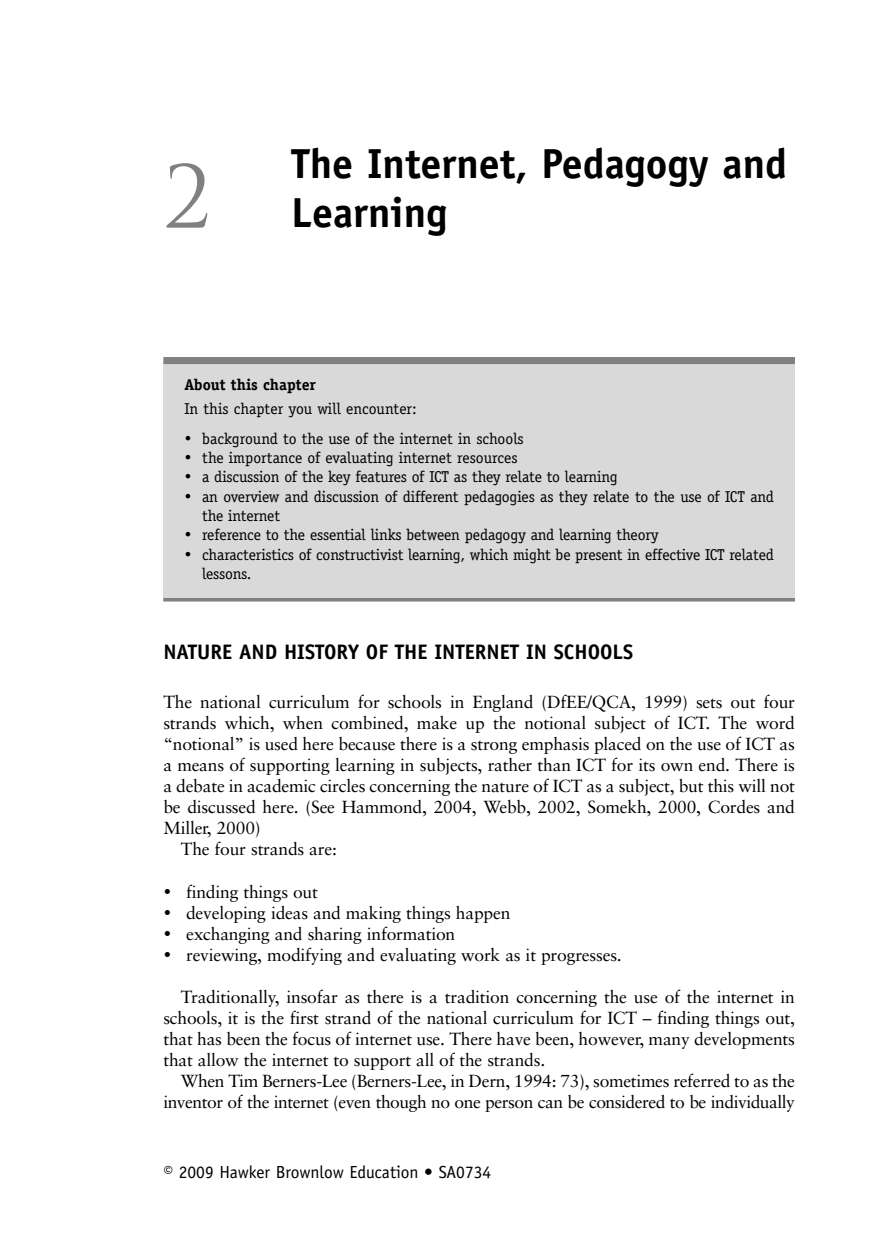
<style>
.page{position:relative;width:893px;height:1241px;background:#fff}
.page>*{position:absolute;margin:0;border:0;box-sizing:border-box;transform-origin:0 0}
.t1{font:84px "Trajan Pro";color:#808080}
.t2{font:700 42px/49px "Officina Sans";color:#000}
.t3{font:700 21px "Officina Sans";color:#000}
.t4{font:17.5px "Sabon";letter-spacing:-.01em;color:#000}
.t5{font:17.5px "Sabon";letter-spacing:-.03em;color:#000}
.t6{font:17.5px "Officina Sans";color:#000}
.t7{font:15.75px/19.2px "Officina Serif Std";letter-spacing:-.01em;color:#000}
.s1{font-weight:700}
</style>
<div class="page">
<div style="left:163px;top:362px;width:632px;height:238px;background:#d9d9d9"></div>
<div style="left:163px;top:357px;width:632px;height:7px;background:#808080"></div>
<hr style="left:163px;top:598px;width:632px;height:3px;background:#808080">
<p class="t1" style="left:163px;top:149px;width:49px">2</p>
<p class="t2" style="left:291px;top:142px;width:497px">The Internet, Pedagogy and<br>Learning</p>
<p class="t7" style="left:184px;top:373px;width:234px;line-height:24.5px"><span class="s1">About this chapter<br></span>In this chapter you will encounter:</p>
<p class="t7" style="left:184px;top:430px;width:341px">• background to the use of the internet in schools</p>
<p class="t7" style="left:184px;top:449px;width:335px">• the importance of evaluating internet resources</p>
<p class="t7" style="left:184px;top:469px;width:435px">• a discussion of the key features of ICT as they relate to learning</p>
<p class="t7" style="left:202px;top:488px;width:573px;text-indent:-18px">• an overview and discussion of different pedagogies as they relate to the use of ICT and the internet</p>
<p class="t7" style="left:184px;top:526px;width:476px">• reference to the essential links between pedagogy and learning theory</p>
<p class="t7" style="left:202px;top:546px;width:573px;text-indent:-18px">• characteristics of constructivist learning, which might be present in effective ICT related lessons.</p>
<p class="t3" style="left:163px;top:644px;width:471px">NATURE AND HISTORY OF THE INTERNET IN SCHOOLS</p>
<p class="t4" style="left:163px;top:695px;width:633px">The national curriculum for schools in England (DfEE/QCA, 1999) sets out four</p>
<p class="t4" style="left:163px;top:716px;width:633px">strands which, when combined, make up the notional subject of ICT. The word</p>
<p class="t4" style="left:163px;top:737px;width:633px">“notional” is used here because there is a strong emphasis placed on the use of ICT as</p>
<p class="t4" style="left:163px;top:758px;width:633px">a means of supporting learning in subjects, rather than ICT for its own end. There is</p>
<p class="t4" style="left:163px;top:779px;width:633px">a debate in academic circles concerning the nature of ICT as a subject, but this will not</p>
<p class="t4" style="left:163px;top:800px;width:633px">be discussed here. (See Hammond, 2004, Webb, 2002, Somekh, 2000, Cordes and</p>
<p class="t4" style="left:163px;top:821px;width:99px">Miller, 2000)</p>
<p class="t4" style="left:181px;top:842px;width:158px">The four strands are:</p>
<p class="t4" style="left:163px;top:884px;width:156px">• finding things out</p>
<p class="t4" style="left:163px;top:905px;width:349px">• developing ideas and making things happen</p>
<p class="t4" style="left:163px;top:926px;width:293px">• exchanging and sharing information</p>
<p class="t4" style="left:163px;top:947px;width:460px">• reviewing, modifying and evaluating work as it progresses.</p>
<p class="t4" style="left:181px;top:989px;width:616px">Traditionally, insofar as there is a tradition concerning the use of the internet in</p>
<p class="t4" style="left:163px;top:1010px;width:633px">schools, it is the first strand of the national curriculum for ICT – finding things out,</p>
<p class="t4" style="left:163px;top:1031px;width:633px">that has been the focus of internet use. There have been, however, many developments</p>
<p class="t4" style="left:163px;top:1052px;width:383px">that allow the internet to support all of the strands.</p>
<p class="t4" style="left:181px;top:1073px;width:616px">When Tim Berners-Lee (Berners-Lee, in Dern, 1994: 73), sometimes referred to as the</p>
<p class="t5" style="left:163px;top:1094px;width:633px">inventor of the internet (even though no one person can be considered to be individually</p>
<p class="t6" style="left:163px;top:1165px;width:329px">© 2009 Hawker Brownlow Education • SA0734</p>
</div>
